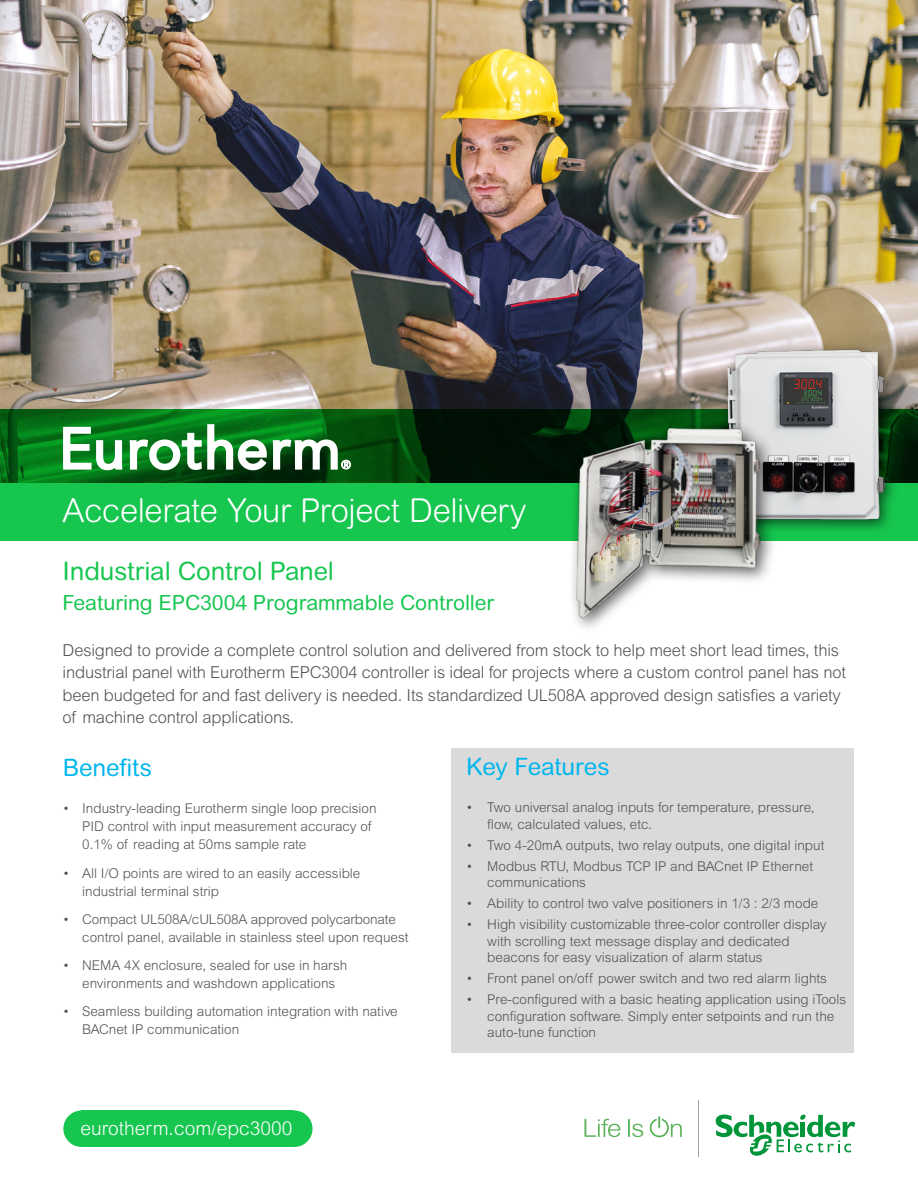
<style>
.page{position:relative;width:918px;height:1188px;background:#fff}
.page>*{position:absolute;margin:0;border:0;box-sizing:border-box;transform-origin:0 0}
.Cover_Subheadline{font:300 33px "Arial Rounded MT Pro";letter-spacing:-.015em;color:#fff}
.Table_Title_Bold{font:25.5px "Arial Rounded MT Pro";letter-spacing:-.005em;color:#16c64f}
.Sub_title_2{font:24px "Arial Rounded MT Pro";letter-spacing:-.005em;color:#00b6ed}
.Table_Title_Bold-2{font:21px "Arial Rounded MT Pro";letter-spacing:-.005em;color:#16c64f}
.Body_Copy_Style_Bull{font:300 19.2px "Arial MT Std";color:#fff}
.Table_Title_Bold-3{font:300 16.5px/22.5px "Arial MT Std";letter-spacing:-.01em;color:#505456}
.Table_Title_Bold-4{font:300 13.5px/16.5px "Arial MT Std";color:#505456}
</style>
<div class="page">
<div style="left:0;top:482px;width:918px;height:59px;background:#16c64f"></div>
<img style="left:0;top:0;width:918px;height:482px">
<div style="left:451px;top:748px;width:403px;height:305px;background:#dadada"></div>
<svg style="left:0;top:409px;width:917px;height:74px;background:#01400c"></svg>
<svg style="left:61px;top:423px;width:290px;height:49px"></svg>
<svg style="left:584px;top:1119px;width:36px;height:18px"></svg>
<svg style="left:628px;top:1119px;width:15px;height:18px"></svg>
<svg style="left:650px;top:1117px;width:32px;height:20px"></svg>
<svg style="left:716px;top:1114px;width:139px;height:42px"></svg>
<hr style="left:698px;top:1100px;width:1px;height:56px;background:#9e9fa4">
<div style="left:720px;top:342px;width:179px;height:192px;background:#000;opacity:.6"></div>
<img style="left:721px;top:336px;width:172px;height:189px">
<div style="left:568px;top:420px;width:209px;height:214px;background:#000;opacity:.6"></div>
<img style="left:551px;top:424px;width:217px;height:200px">
<div style="left:63px;top:1110px;width:37px;height:37px;background:#16c64f;border-radius:50%"></div>
<div style="left:276px;top:1110px;width:37px;height:37px;background:#16c64f;border-radius:50%"></div>
<div style="left:81px;top:1110px;width:213px;height:37px;background:#16c64f"></div>
<p class="Cover_Subheadline" style="left:63px;top:491px;width:465px">Accelerate Your Project Delivery</p>
<p class="Table_Title_Bold" style="left:63px;top:556px;width:273px">Industrial Control Panel</p>
<p class="Table_Title_Bold-2" style="left:63px;top:590px;width:433px">Featuring EPC3004 Programmable Controller</p>
<p class="Table_Title_Bold-3" style="left:63px;top:639px;width:785px">Designed to provide a complete control solution and delivered from stock to help meet short lead times, this industrial panel with Eurotherm EPC3004 controller is ideal for projects where a custom control panel has not been budgeted for and fast delivery is needed. Its standardized UL508A approved design satisfies a variety of machine control applications.</p>
<p class="Sub_title_2" style="left:466px;top:753px;width:145px">Key Features</p>
<p class="Table_Title_Bold-4" style="left:487px;top:799px;width:329px;text-indent:-21px">• Two universal analog inputs for temperature, pressure, flow, calculated values, etc.</p>
<p class="Table_Title_Bold-4" style="left:466px;top:837px;width:360px">• Two 4-20mA outputs, two relay outputs, one digital input</p>
<p class="Table_Title_Bold-4" style="left:487px;top:858px;width:327px;text-indent:-21px">• Modbus RTU, Modbus TCP IP and BACnet IP Ethernet communications</p>
<p class="Table_Title_Bold-4" style="left:466px;top:895px;width:354px">• Ability to control two valve positioners in 1/3 : 2/3 mode</p>
<p class="Table_Title_Bold-4" style="left:487px;top:916px;width:341px;text-indent:-21px">• High visibility customizable three-color controller display with scrolling text message display and dedicated beacons for easy visualization of alarm status</p>
<p class="Table_Title_Bold-4" style="left:466px;top:970px;width:362px">• Front panel on/off power switch and two red alarm lights</p>
<p class="Table_Title_Bold-4" style="left:487px;top:991px;width:360px;text-indent:-21px">• Pre-configured with a basic heating application using iTools configuration software. Simply enter setpoints and run the auto-tune function</p>
<p class="Sub_title_2" style="left:63px;top:754px;width:91px">Benefits</p>
<p class="Table_Title_Bold-4" style="left:82px;top:800px;width:296px;line-height:18px;text-indent:-19px">• Industry-leading Eurotherm single loop precision<br>PID control with input measurement accuracy of</p>
<p class="Table_Title_Bold-4" style="left:82px;top:836px;width:226px">0.1% of reading at 50ms sample rate</p>
<p class="Table_Title_Bold-4" style="left:82px;top:864px;width:280px;line-height:18px;text-indent:-19px">• All I/O points are wired to an easily accessible industrial terminal strip</p>
<p class="Table_Title_Bold-4" style="left:82px;top:910px;width:328px;line-height:18px;text-indent:-19px">• Compact UL508A/cUL508A approved polycarbonate control panel, available in stainless steel upon request</p>
<p class="Table_Title_Bold-4" style="left:63px;top:957px;width:286px">• NEMA 4X enclosure, sealed for use in harsh</p>
<p class="Table_Title_Bold-4" style="left:82px;top:975px;width:255px">environments and washdown applications</p>
<p class="Table_Title_Bold-4" style="left:82px;top:1002px;width:317px;line-height:18px;text-indent:-19px">• Seamless building automation integration with native<br>BACnet IP communication</p>
<p class="Body_Copy_Style_Bull" style="left:80px;top:1117px;width:213px">eurotherm.com/epc3000</p>
</div>
